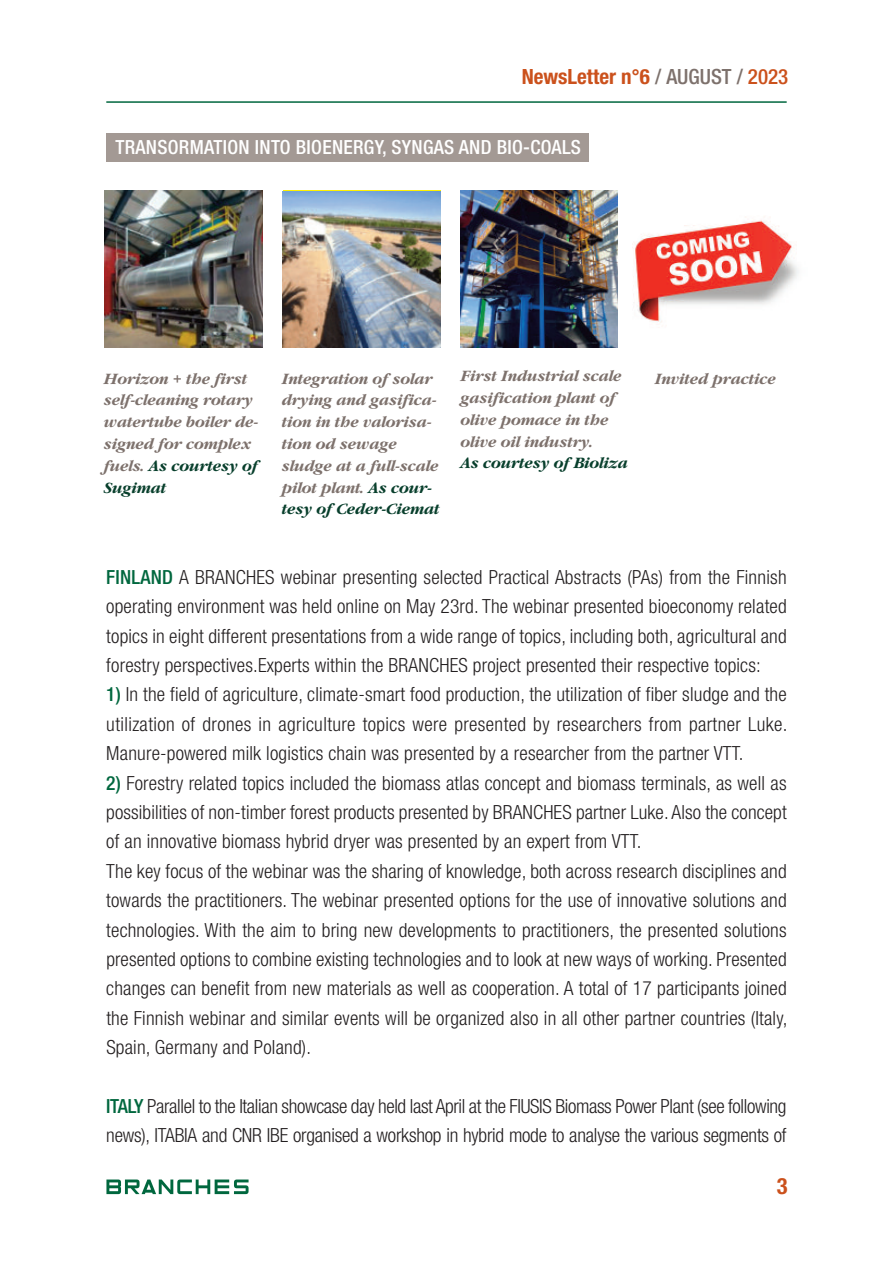
<style>
.page{position:relative;width:893px;height:1263px;background:#fff}
.page>*{position:absolute;margin:0;border:0;box-sizing:border-box;transform-origin:0 0}
.t1{font:700 condensed 22.5px "Helvetica Neue";color:#cb511c}
.t2{font:700 condensed 21px "Helvetica Neue";color:#cb511c}
.t3{font:300 condensed 19.5px/29.4px "Helvetica Neue";letter-spacing:.01em;color:#231f20;text-align:justify}
.t4{font:300 condensed 19.5px/29.4px "Helvetica Neue";letter-spacing:-.015em;color:#231f20}
.t5{font:500 condensed 19.5px "Helvetica Neue";letter-spacing:.015em;color:#fff}
.t6{font:italic 700 16.5px/21.8px "Garamond";letter-spacing:-.015em;color:#7d716c}
.t7{font:italic 700 16.5px "Garamond";letter-spacing:-.015em;color:#083f2c}
.s1{font-weight:500;color:#7d716c}
.s2{font-weight:500}
.s3{color:#083f2c}
.s4{font-weight:500;color:#00673e}
</style>
<div class="page">
<svg style="left:106px;top:1179px;width:143px;height:15px"></svg>
<hr style="left:106px;top:101px;width:681px;height:2px;background:#00673e">
<div style="left:106px;top:133px;width:483px;height:28px;background:#a39994"></div>
<img style="left:105px;top:190px;width:157px;height:157px">
<img style="left:283px;top:191px;width:157px;height:156px">
<img style="left:460px;top:190px;width:157px;height:157px">
<img style="left:633px;top:216px;width:166px;height:107px">
<p class="t2" style="left:522px;top:69px;width:268px">NewsLetter n°6 <span class="s1">/ AUGUST /</span> <span class="s2">2023</span></p>
<p class="t5" style="left:116px;top:140px;width:467px">TRANSORMATION INTO BIOENERGY, SYNGAS AND BIO-COALS</p>
<p class="t6" style="left:105px;top:367px;width:157px">Horizon + the first self-cleaning rotary watertube boiler de&shy;signed for complex fuels. <span class="s3">As courtesy of<br>Sugimat</span></p>
<p class="t6" style="left:283px;top:367px;width:159px">Integration of solar drying and gasifica&shy;tion in the valorisa&shy;tion od sewage sludge at a full-scale pilot plant. <span class="s3">As cour&shy;tesy of Ceder-Ciemat</span></p>
<p class="t6" style="left:462px;top:365px;width:163px">First Industrial scale gasification plant of olive pomace in the olive oil industry.</p>
<p class="t7" style="left:462px;top:453px;width:169px">As courtesy of Bioliza</p>
<p class="t6" style="left:656px;top:367px;width:123px">Invited practice</p>
<p class="t3" style="left:106px;top:564px;width:682px"><span class="s4">FINLAND</span> A BRANCHES webinar presenting selected Practical Abstracts (PAs) from the Finnish operating environment was held online on May 23rd. The webinar presented bioeconomy related topics in eight different presentations from a wide range of topics, including both, agricultural and forestry perspectives.Experts within the BRANCHES project presented their respective topics:</p>
<p class="t3" style="left:106px;top:681px;width:683px"><span class="s4">1)</span> In the field of agriculture, climate-smart food production, the utilization of fiber sludge and the utilization of drones in agriculture topics were presented by researchers from partner Luke.<br>Manure-powered milk logistics chain was presented by a researcher from the partner VTT.</p>
<p class="t3" style="left:106px;top:770px;width:683px;text-align:left"><span class="s4">2)</span> Forestry related topics included the biomass atlas concept and biomass terminals, as well as possibilities of non-timber forest products presented by BRANCHES partner Luke. Also the concept of an innovative biomass hybrid dryer was presented by an expert from VTT.<br>The key focus of the webinar was the sharing of knowledge, both across research disciplines and towards the practitioners. The webinar presented options for the use of innovative solutions and technologies. With the aim to bring new developments to practitioners, the presented solutions presented options to combine existing technologies and to look at new ways of working. Presented changes can benefit from new materials as well as cooperation. A total of 17 participants joined the Finnish webinar and similar events will be organized also in all other partner countries (Italy, Spain, Germany and Poland).</p>
<p class="t4" style="left:106px;top:1093px;width:682px"><span class="s4">ITALY</span> Parallel to the Italian showcase day held last April at the FIUSIS Biomass Power Plant (see following news), ITABIA and CNR IBE organised a workshop in hybrid mode to analyse the various segments of</p>
<p class="t1" style="left:777px;top:1178px;width:12px">3</p>
</div>
